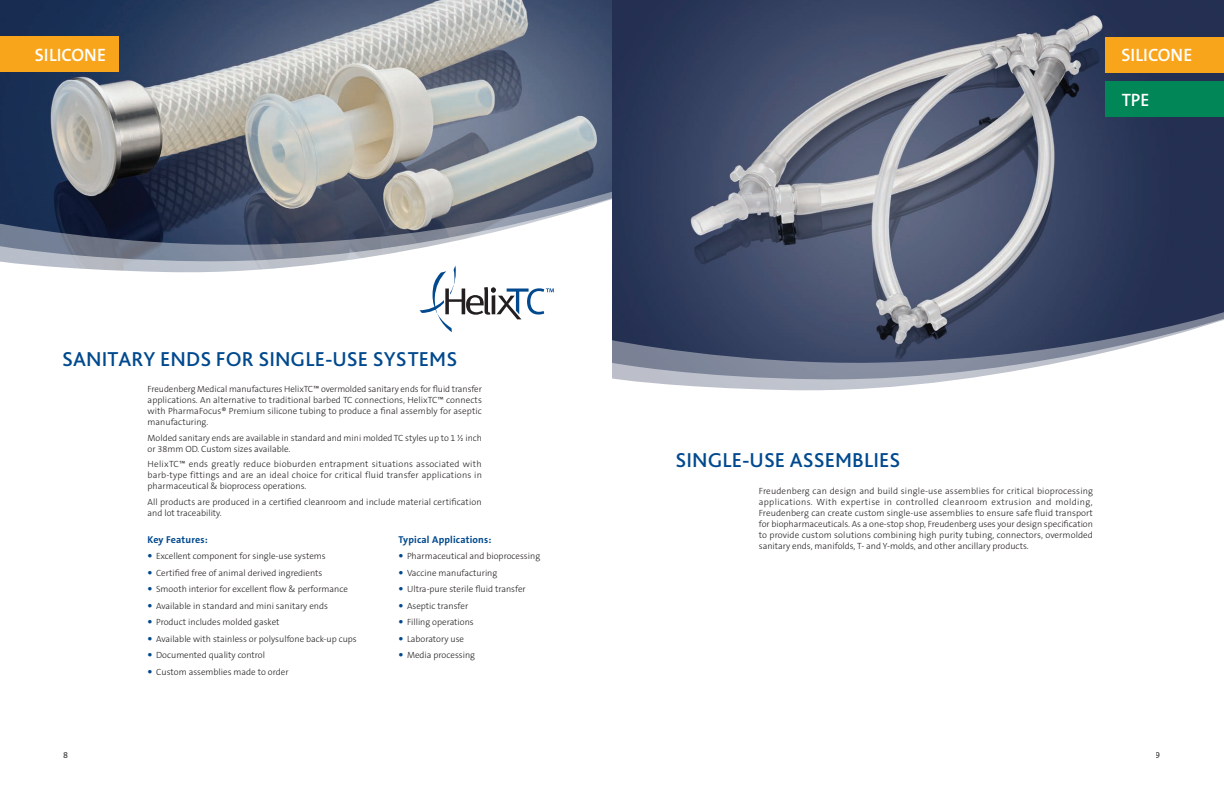
<style>
.page{position:relative;width:1224px;height:792px;background:#fff}
.page>*{position:absolute;margin:0;border:0;box-sizing:border-box;transform-origin:0 0}
.Headline_Product_1{font:500 21px "Bliss Pro";letter-spacing:.005em;color:#01498e}
.Snipe{font:600 18px "The Sans B W6";color:#fff}
.Subhead{font:700 10px "The Sans B W7";letter-spacing:.02em;color:#01498e}
.Copy{font:300 9px/11px "The Sans B W3";color:#231f20;text-align:justify}
.t1{font:600 9px "The Sans B W6";color:#231f20}
</style>
<div class="page">
<img style="left:0;top:0;width:612px;height:189px">
<svg style="left:0;top:189px;width:612px;height:6px;background:#59606f"></svg>
<svg style="left:0;top:196px;width:612px;height:77px"></svg>
<svg style="left:419px;top:266px;width:135px;height:66px"></svg>
<img style="left:612px;top:0;width:612px;height:307px">
<svg style="left:612px;top:307px;width:612px;height:6px;background:#434d69"></svg>
<svg style="left:612px;top:314px;width:612px;height:77px"></svg>
<div style="left:0;top:36px;width:118px;height:36px;background:#f9a51b"></div>
<div style="left:1106px;top:37px;width:118px;height:36px;background:#f9a51b"></div>
<div style="left:1106px;top:81px;width:118px;height:36px;background:#008657"></div>
<p class="Snipe" style="left:35px;top:43px;width:73px">SILICONE</p>
<p class="Snipe" style="left:1121px;top:44px;width:73px">SILICONE</p>
<p class="Snipe" style="left:1122px;top:88px;width:29px">TPE</p>
<p class="Headline_Product_1" style="left:62px;top:346px;width:397px">SANITARY ENDS FOR SINGLE-USE SYSTEMS</p>
<p class="Copy" style="left:148px;top:384px;width:336px">Freudenberg Medical manufactures HelixTC™ overmolded sanitary ends for fluid transfer applications. An alternative to traditional barbed TC connections, HelixTC™ connects with PharmaFocus® Premium silicone tubing to produce a final assembly for aseptic manufacturing.</p>
<p class="Copy" style="left:148px;top:432px;width:336px">Molded sanitary ends are available in standard and mini molded TC styles up to 1 ½ inch or 38mm OD. Custom sizes available.</p>
<p class="Copy" style="left:148px;top:459px;width:336px">HelixTC™ ends greatly reduce bioburden entrapment situations associated with barb-type fittings and are an ideal choice for critical fluid transfer applications in pharmaceutical &amp; bioprocess operations.</p>
<p class="Copy" style="left:148px;top:496px;width:336px">All products are produced in a certified cleanroom and include material certification and lot traceability.</p>
<p class="Subhead" style="left:148px;top:533px;width:62px">Key Features:</p>
<p class="Copy" style="left:156px;top:551px;width:171px">Excellent component for single-use systems</p>
<p class="Copy" style="left:156px;top:567px;width:168px">Certified free of animal derived ingredients</p>
<p class="Copy" style="left:156px;top:584px;width:193px">Smooth interior for excellent flow &amp; performance</p>
<p class="Copy" style="left:156px;top:600px;width:173px">Available in standard and mini sanitary ends</p>
<p class="Copy" style="left:156px;top:617px;width:125px">Product includes molded gasket</p>
<p class="Copy" style="left:156px;top:633px;width:202px">Available with stainless or polysulfone back-up cups</p>
<p class="Copy" style="left:156px;top:650px;width:110px">Documented quality control</p>
<p class="Copy" style="left:156px;top:666px;width:134px">Custom assemblies made to order</p>
<p class="Subhead" style="left:399px;top:533px;width:95px">Typical Applications:</p>
<p class="Copy" style="left:407px;top:551px;width:135px">Pharmaceutical and bioprocessing</p>
<p class="Copy" style="left:407px;top:567px;width:92px">Vaccine manufacturing</p>
<p class="Copy" style="left:407px;top:584px;width:120px">Ultra-pure sterile fluid transfer</p>
<p class="Copy" style="left:407px;top:600px;width:63px">Aseptic transfer</p>
<p class="Copy" style="left:407px;top:617px;width:68px">Filling operations</p>
<p class="Copy" style="left:407px;top:633px;width:59px">Laboratory use</p>
<p class="Copy" style="left:407px;top:650px;width:70px">Media processing</p>
<p class="Headline_Product_1" style="left:675px;top:447px;width:227px">SINGLE-USE ASSEMBLIES</p>
<p class="Copy" style="left:759px;top:486px;width:336px">Freudenberg can design and build single-use assemblies for critical bioprocessing applications. With expertise in controlled cleanroom extrusion and molding, Freudenberg can create custom single-use assemblies to ensure safe fluid transport for biopharmaceuticals. As a one-stop shop, Freudenberg uses your design specification to provide custom solutions combining high purity tubing, connectors, overmolded sanitary ends, manifolds, T- and Y-molds, and other ancillary products.</p>
<p class="t1" style="left:63px;top:750px;width:6px">8</p>
<p class="t1" style="left:1156px;top:750px;width:6px">9</p>
</div>
